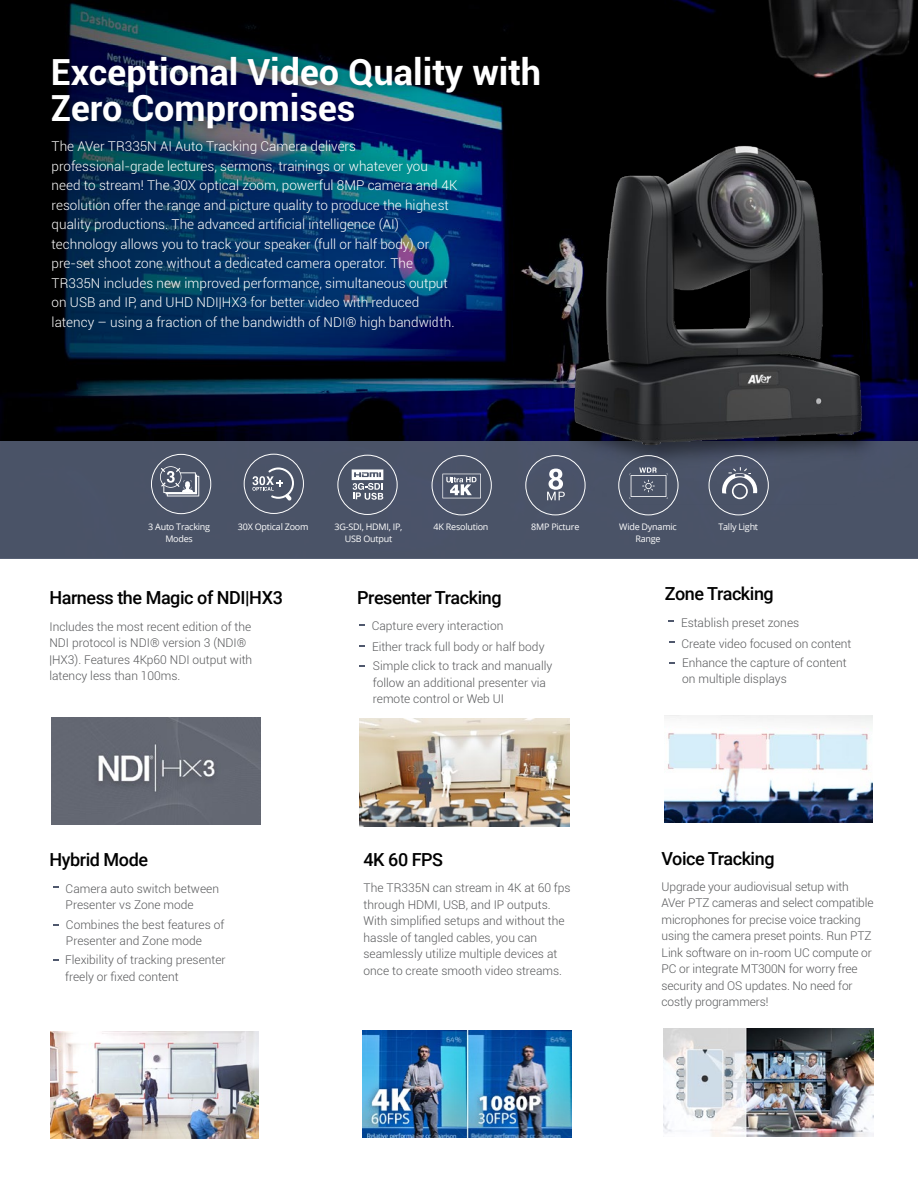
<style>
.page{position:relative;width:918px;height:1188px;background:#fff}
.page>*{position:absolute;margin:0;border:0;box-sizing:border-box;transform-origin:0 0}
.t1{font:700 36px/36px "Roboto";color:#fff}
.t2{font:500 18px "Roboto";letter-spacing:-.025em;color:#000}
.t3{font:300 13.5px/19.5px "Roboto";color:#fff}
.t4{font:300 12px/16.5px "Roboto";color:#58595b}
.t5{font:9px/12px "Open Sans";letter-spacing:-.025em;color:#fff;text-align:center}
</style>
<div class="page">
<img style="left:0;top:0;width:434px;height:441px">
<div style="left:0;top:441px;width:918px;height:118px;background:#4f586d"></div>
<img style="left:30px;top:119px;width:404px;height:261px">
<img style="left:37px;top:42px;width:397px;height:109px">
<img style="left:434px;top:0;width:484px;height:505px">
<img style="left:557px;top:133px;width:334px;height:345px">
<img style="left:557px;top:132px;width:333px;height:333px">
<div style="left:151px;top:454px;width:60px;height:60px;border:1px solid #fff;border-radius:50%"></div>
<div style="left:244px;top:454px;width:60px;height:60px;border:1px solid #fff;border-radius:50%"></div>
<div style="left:338px;top:455px;width:60px;height:60px;border:1px solid #fff;border-radius:50%"></div>
<div style="left:618px;top:455px;width:60px;height:60px;border:1px solid #fff;border-radius:50%"></div>
<div style="left:432px;top:455px;width:60px;height:60px;border:1px solid #fff;border-radius:50%"></div>
<svg style="left:629px;top:467px;width:39px;height:32px"></svg>
<div style="left:709px;top:455px;width:60px;height:60px;border:1px solid #fff;border-radius:50%"></div>
<div style="left:525px;top:455px;width:60px;height:60px;border:1px solid #fff;border-radius:50%"></div>
<svg style="left:442px;top:474px;width:39px;height:24px"></svg>
<svg style="left:352px;top:469px;width:31px;height:31px"></svg>
<svg style="left:547px;top:469px;width:18px;height:31px"></svg>
<svg style="left:160px;top:466px;width:39px;height:30px"></svg>
<svg style="left:252px;top:467px;width:42px;height:34px"></svg>
<svg style="left:722px;top:467px;width:35px;height:32px"></svg>
<img style="left:360px;top:719px;width:210px;height:107px">
<img style="left:664px;top:716px;width:209px;height:107px">
<img style="left:664px;top:1029px;width:209px;height:107px">
<img style="left:362px;top:1031px;width:210px;height:107px">
<img style="left:51px;top:717px;width:210px;height:108px">
<svg style="left:668px;top:620px;width:6px;height:2px"></svg>
<img style="left:50px;top:1031px;width:209px;height:107px">
<h1 class="t1" style="left:51px;top:53px;width:492px">Exceptional Video Quality with<br>Zero Compromises</h1>
<p class="t3" style="left:52px;top:136px;width:407px">The AVer TR335N AI Auto Tracking Camera delivers professional-grade lectures, sermons, trainings or whatever you need to stream! The 30X optical zoom, powerful 8MP camera and 4K resolution offer the range and picture quality to produce the highest quality productions. The advanced artificial intelligence (AI) technology allows you to track your speaker (full or half body) or pre-set shoot zone without a dedicated camera operator. The TR335N includes new improved performance, simultaneous output on USB and IP, and UHD NDI|HX3 for better video with reduced latency – using a fraction of the bandwidth of NDI® high bandwidth.</p>
<p class="t5" style="left:148px;top:520px;width:63px">3 Auto Tracking<br>Modes</p>
<p class="t5" style="left:238px;top:521px;width:72px">30X Optical Zoom</p>
<p class="t5" style="left:334px;top:521px;width:70px">3G-SDI, HDMI, IP,<br>USB Output</p>
<p class="t5" style="left:619px;top:521px;width:59px">Wide Dynamic<br>Range</p>
<p class="t5" style="left:434px;top:521px;width:56px">4K Resolution</p>
<p class="t5" style="left:531px;top:521px;width:50px">8MP Picture</p>
<p class="t5" style="left:718px;top:521px;width:41px">Tally Light</p>
<h2 class="t2" style="left:49px;top:585px;width:235px">Harness the Magic of NDI|HX3</h2>
<p class="t4" style="left:49px;top:618px;width:204px">Includes the most recent edition of the NDI protocol is NDI® version 3 (NDI® |HX3). Features 4Kp60 NDI output with latency less than 100ms.</p>
<h2 class="t2" style="left:49px;top:847px;width:100px">Hybrid Mode</h2>
<p class="t4" style="left:66px;top:880px;width:155px">Camera auto switch between<br>Presenter vs Zone mode</p>
<p class="t4" style="left:66px;top:916px;width:160px">Combines the best features of<br>Presenter and Zone mode</p>
<p class="t4" style="left:65px;top:951px;width:162px">Flexibility of tracking presenter freely or fixed content</p>
<h2 class="t2" style="left:357px;top:585px;width:146px">Presenter Tracking</h2>
<p class="t4" style="left:372px;top:615px;width:174px;line-height:21px">Capture every interaction<br>Either track full body or half body</p>
<p class="t4" style="left:373px;top:657px;width:181px">Simple click to track and manually follow an additional presenter via remote control or Web UI</p>
<h2 class="t2" style="left:364px;top:847px;width:81px">4K 60 FPS</h2>
<p class="t4" style="left:364px;top:879px;width:209px">The TR335N can stream in 4K at 60 fps through HDMI, USB, and IP outputs.<br>With simplified setups and without the hassle of tangled cables, you can seamlessly utilize multiple devices at once to create smooth video streams.</p>
<h2 class="t2" style="left:665px;top:581px;width:110px">Zone Tracking</h2>
<p class="t4" style="left:681px;top:612px;width:172px;line-height:21px">Establish preset zones<br>Create video focused on content</p>
<p class="t4" style="left:682px;top:654px;width:166px">Enhance the capture of content on multiple displays</p>
<h2 class="t2" style="left:662px;top:846px;width:115px">Voice Tracking</h2>
<p class="t4" style="left:662px;top:878px;width:214px">Upgrade your audiovisual setup with AVer PTZ cameras and select compatible microphones for precise voice tracking using the camera preset points. Run PTZ Link software on in-room UC compute or PC or integrate MT300N for worry free security and OS updates. No need for costly programmers!</p>
</div>
